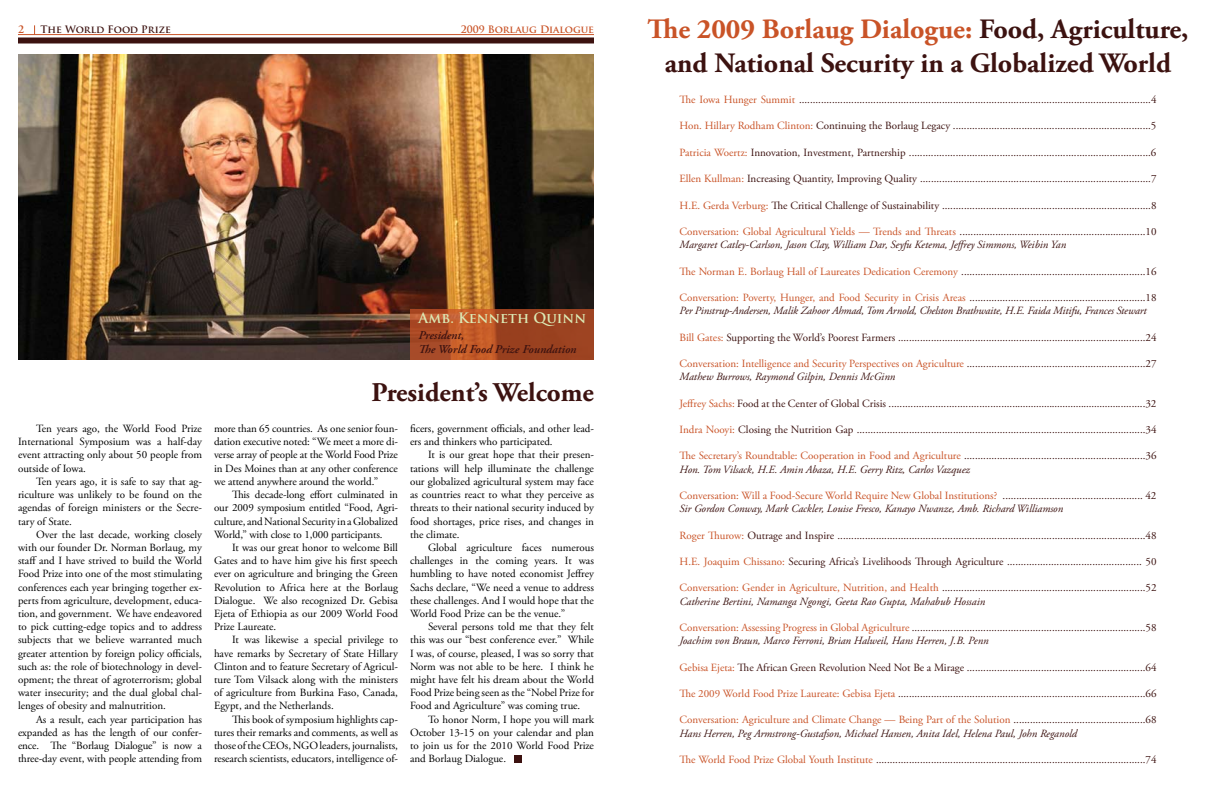
<style>
.page{position:relative;width:1224px;height:792px;background:#fff}
.page>*{position:absolute;margin:0;border:0;box-sizing:border-box;transform-origin:0 0}
.t1{font:700 28px/33.6px "Adobe Garamond Pro";color:#3c1210;text-align:center}
.t2{font:700 27px "Adobe Garamond Pro";color:#3c1210}
.t3{font:700 14px "Trajan Pro";color:#dbeab5}
.t4{font:italic 600 12px/14.4px "Adobe Garamond Pro";color:#3c1210}
.t5{font:11px/13.2px "Adobe Garamond Pro";color:#000;text-align:justify}
.t6{font:11px/13.2px "Adobe Garamond Pro";color:#3c1210}
.t7{font:italic 11px/13.2px "Adobe Garamond Pro";color:#3c1210}
.t8{font:700 10px "Trajan Pro";color:#c95327}
.t9{font:700 10px "Trajan Pro";color:#3c1210}
.s1{color:#c95327}
.s2{font-style:normal;color:#c95327}
.s3{font-style:normal}
.s4{font-style:italic}
</style>
<div class="page">
<div style="left:18px;top:38px;width:576px;height:6px;background:#3c1210"></div>
<hr style="left:18px;top:34px;width:576px;height:1px;background:#c95327">
<img style="left:18px;top:54px;width:576px;height:306px">
<svg style="left:411px;top:309px;width:183px;height:51px;background:#a84a23"></svg>
<div style="left:514px;top:755px;width:7px;height:7px;background:#3c1210"></div>
<p class="t9" style="left:40px;top:23px;width:132px">The World Food Prize</p>
<p class="t8" style="left:461px;top:23px;width:135px">2009 Borlaug Dialogue</p>
<p class="t3" style="left:418px;top:310px;width:169px">Amb. Kenneth Quinn</p>
<p class="t4" style="left:418px;top:328px;width:160px">President,<br>The World Food Prize Foundation</p>
<p class="t5" style="left:18px;top:422px;width:186px;text-indent:18px">Ten years ago, the World Food Prize International Symposium was a half-day event attracting only about 50 people from outside of Iowa.</p>
<p class="t5" style="left:18px;top:475px;width:186px;text-indent:18px">Ten years ago, it is safe to say that ag&shy;riculture was unlikely to be found on the agendas of foreign ministers or the Secre&shy;tary of State.</p>
<p class="t5" style="left:18px;top:528px;width:186px;text-indent:18px">Over the last decade, working closely with our founder Dr. Norman Borlaug, my staff and I have strived to build the World Food Prize into one of the most stimulating conferences each year bringing together ex&shy;perts from agriculture, development, educa&shy;tion, and government. We have endeavored to pick cutting-edge topics and to address subjects that we believe warranted much greater attention by foreign policy officials, such as: the role of biotechnology in devel&shy;opment; the threat of agroterrorism; global water insecurity; and the dual global chal&shy;lenges of obesity and malnutrition.</p>
<p class="t5" style="left:18px;top:713px;width:186px;text-indent:18px">As a result, each year participation has expanded as has the length of our confer&shy;ence. The “Borlaug Dialogue” is now a three-day event, with people attending from</p>
<h2 class="t2" style="left:371px;top:377px;width:224px">President’s Welcome</h2>
<p class="t5" style="left:214px;top:422px;width:186px">more than 65 countries. As one senior foun&shy;dation executive noted: “We meet a more di&shy;verse array of people at the World Food Prize in Des Moines than at any other conference we attend anywhere around the world.”</p>
<p class="t5" style="left:214px;top:488px;width:186px;text-indent:18px">This decade-long effort culminated in our 2009 symposium entitled “Food, Agri&shy;culture, and National Security in a Globalized World,” with close to 1,000 participants.</p>
<p class="t5" style="left:214px;top:541px;width:186px;text-indent:18px">It was our great honor to welcome Bill Gates and to have him give his first speech ever on agriculture and bringing the Green Revolution to Africa here at the Borlaug Dialogue. We also recognized Dr. Gebisa Ejeta of Ethiopia as our 2009 World Food Prize Laureate.</p>
<p class="t5" style="left:214px;top:634px;width:186px;text-indent:18px">It was likewise a special privilege to have remarks by Secretary of State Hillary Clinton and to feature Secretary of Agricul&shy;ture Tom Vilsack along with the ministers of agriculture from Burkina Faso, Canada, Egypt, and the Netherlands.</p>
<p class="t5" style="left:214px;top:713px;width:186px;text-indent:18px">This book of symposium highlights cap&shy;tures their remarks and comments, as well as those of the CEOs, NGO leaders, journalists, research scientists, educators, intelligence of-</p>
<p class="t5" style="left:410px;top:422px;width:186px">ficers, government officials, and other lead&shy;ers and thinkers who participated.</p>
<p class="t5" style="left:410px;top:449px;width:186px;text-indent:18px">It is our great hope that their presen&shy;tations will help illuminate the challenge our globalized agricultural system may face as countries react to what they perceive as threats to their national security induced by food shortages, price rises, and changes in the climate.</p>
<p class="t5" style="left:410px;top:541px;width:186px;text-indent:18px">Global agriculture faces numerous challenges in the coming years. It was humbling to have noted economist Jeffrey Sachs declare, “We need a venue to address these challenges. And I would hope that the World Food Prize can be the venue.”</p>
<p class="t5" style="left:410px;top:620px;width:186px;text-indent:18px">Several persons told me that they felt this was our “best conference ever.” While I was, of course, pleased, I was so sorry that Norm was not able to be here. I think he might have felt his dream about the World Food Prize being seen as the “Nobel Prize for Food and Agriculture” was coming true.</p>
<p class="t5" style="left:410px;top:713px;width:186px;text-indent:18px">To honor Norm, I hope you will mark October 13-15 on your calendar and plan to join us for the 2010 World Food Prize and Borlaug Dialogue.</p>
<h1 class="t1" style="left:647px;top:13px;width:543px"><span class="s1">The 2009 Borlaug Dialogue:</span> Food, Agriculture, and National Security in a Globalized World</h1>
<p class="t6" style="left:680px;top:93px;width:478px"><span class="s1">The Iowa Hunger Summit</span> ................................................................................................................................4</p>
<p class="t6" style="left:680px;top:120px;width:478px"><span class="s1">Hon. Hillary Rodham Clinton:</span> Continuing the Borlaug Legacy ........................................................................5</p>
<p class="t6" style="left:680px;top:146px;width:478px"><span class="s1">Patricia Woertz:</span> Innovation, Investment, Partnership ........................................................................................6</p>
<p class="t6" style="left:680px;top:172px;width:479px"><span class="s1">Ellen Kullman:</span> Increasing Quantity, Improving Quality ....................................................................................7</p>
<p class="t6" style="left:680px;top:199px;width:479px"><span class="s1">H.E. Gerda Verburg:</span> The Critical Challenge of Sustainability ............................................................................8</p>
<p class="t7" style="left:680px;top:225px;width:478px"><span class="s2">Conversation: Global Agricultural Yields — Trends and Threats</span> <span class="s3">....................................................................10<br></span>Margaret Catley-Carlson, Jason Clay, William Dar, Seyfu Ketema, Jeffrey Simmons, Weibin Yan</p>
<p class="t6" style="left:680px;top:265px;width:478px"><span class="s1">The Norman E. Borlaug Hall of Laureates Dedication Ceremony</span> ...................................................................16</p>
<p class="t7" style="left:680px;top:291px;width:478px"><span class="s2">Conversation: Poverty, Hunger, and Food Security in Crisis Areas</span> <span class="s3">................................................................18<br></span>Per Pinstrup-Andersen, Malik Zahoor Ahmad, Tom Arnold, Chelston Brathwaite, H.E. Faida Mitifu, Frances Stewart</p>
<p class="t6" style="left:680px;top:331px;width:479px"><span class="s1">Bill Gates:</span> Supporting the World’s Poorest Farmers ..........................................................................................24</p>
<p class="t6" style="left:680px;top:357px;width:478px"><span class="s1">Conversation: Intelligence and Security Perspectives on Agriculture</span> .................................................................27<br><span class="s4">Mathew Burrows, Raymond Gilpin, Dennis McGinn</span></p>
<p class="t6" style="left:680px;top:397px;width:478px"><span class="s1">Jeffrey Sachs:</span> Food at the Center of Global Crisis ...............................................................................................32</p>
<p class="t6" style="left:680px;top:423px;width:479px"><span class="s1">Indra Nooyi:</span> Closing the Nutrition Gap .........................................................................................................34</p>
<p class="t6" style="left:680px;top:450px;width:478px"><span class="s1">The Secretary’s Roundtable: Cooperation in Food and Agriculture</span> ..................................................................36<br><span class="s4">Hon. Tom Vilsack, H.E. Amin Abaza, H.E. Gerry Ritz, Carlos Vazquez</span></p>
<p class="t7" style="left:680px;top:489px;width:478px"><span class="s2">Conversation: Will a Food-Secure World Require New Global Institutions?</span> <span class="s3">................................................... 42<br></span>Sir Gordon Conway, Mark Cackler, Louise Fresco, Kanayo Nwanze, Amb. Richard Williamson</p>
<p class="t6" style="left:680px;top:529px;width:479px"><span class="s1">Roger Thurow:</span> Outrage and Inspire ................................................................................................................48</p>
<p class="t6" style="left:680px;top:555px;width:479px"><span class="s1">H.E. Joaquim Chissano:</span> Securing Africa’s Livelihoods Through Agriculture ................................................. 50</p>
<p class="t6" style="left:680px;top:582px;width:479px"><span class="s1">Conversation: Gender in Agriculture, Nutrition, and Health</span> ..........................................................................52<br><span class="s4">Catherine Bertini, Namanga Ngongi, Geeta Rao Gupta, Mahabub Hossain</span></p>
<p class="t6" style="left:680px;top:621px;width:479px"><span class="s1">Conversation: Assessing Progress in Global Agriculture</span> .....................................................................................58<br><span class="s4">Joachim von Braun, Marco Ferroni, Brian Halweil, Hans Herren, J.B. Penn</span></p>
<p class="t6" style="left:680px;top:661px;width:479px"><span class="s1">Gebisa Ejeta:</span> The African Green Revolution Need Not Be a Mirage .................................................................64</p>
<p class="t6" style="left:680px;top:687px;width:479px"><span class="s1">The 2009 World Food Prize Laureate: Gebisa Ejeta</span> ..........................................................................................66</p>
<p class="t7" style="left:680px;top:714px;width:479px"><span class="s2">Conversation: Agriculture and Climate Change — Being Part of the Solution</span> <span class="s3">................................................68<br></span>Hans Herren, Peg Armstrong-Gustafson, Michael Hansen, Anita Idel, Helena Paul, John Reganold</p>
<p class="t6" style="left:680px;top:753px;width:478px"><span class="s1">The World Food Prize Global Youth Institute</span> ..................................................................................................74</p>
</div>
